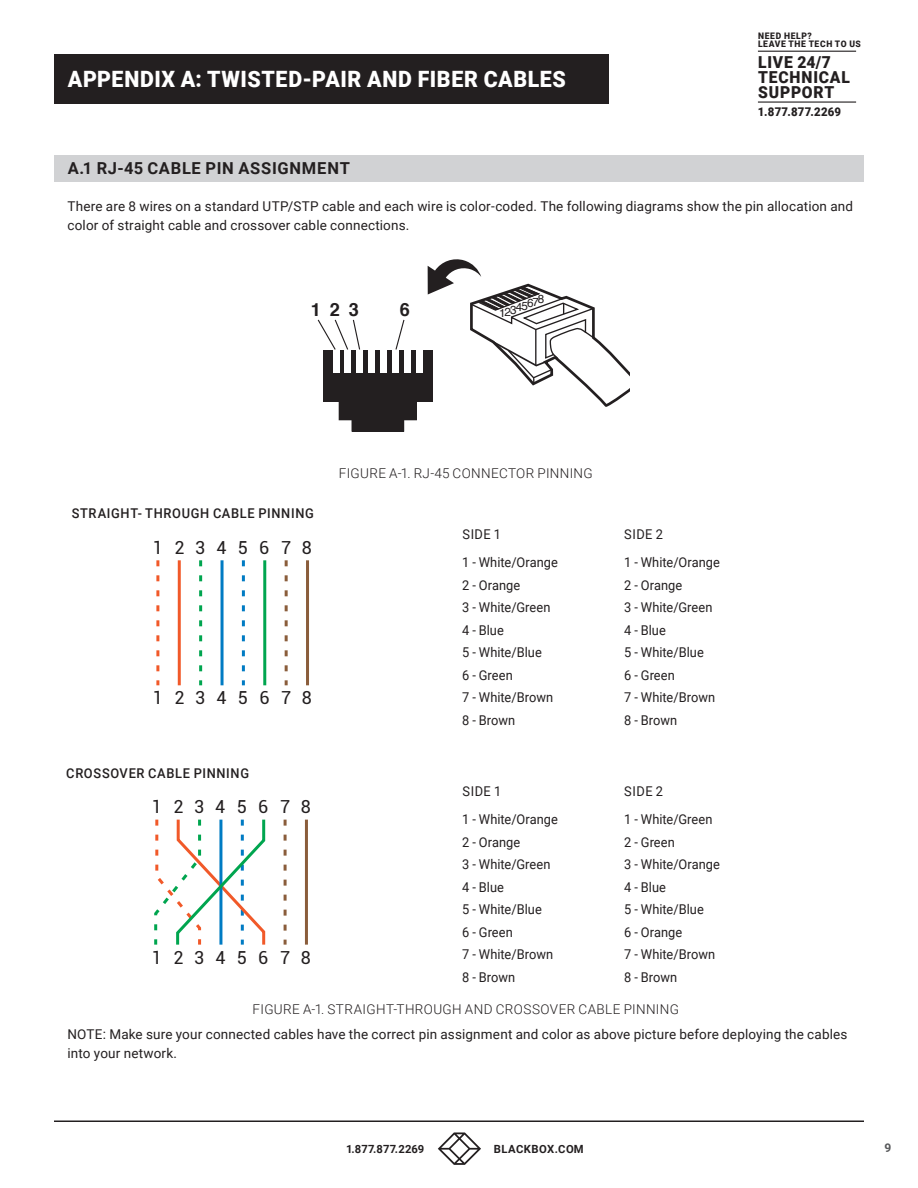
<style>
.page{position:relative;width:918px;height:1188px;background:#fff}
.page>*{position:absolute;margin:0;border:0;box-sizing:border-box;transform-origin:0 0}
.t1{font:900 22.5px "Roboto";letter-spacing:.03em;color:#fff;scale:.95 1}
.t2{font:700 18.15px "Helvetica";color:#231f20}
.t3{font:18px "Roboto";letter-spacing:.61em;color:#231f20}
.t4{font:700 16.5px "Roboto";letter-spacing:.045em;color:#231f20}
.t5{font:900 16.5px/15px "Roboto";letter-spacing:.05em;color:#231f20;scale:.95 1}
.t6{font:13.5px "Roboto";letter-spacing:.01em;color:#231f20;scale:.95 1}
.t7{font:13.5px/19.5px "Roboto";letter-spacing:.01em;color:#231f20}
.t8{font:300 13.5px "Roboto";letter-spacing:.025em;color:#231f20}
.t9{font:500 13.5px "Roboto";letter-spacing:.05em;color:#231f20;scale:.95 1}
.t10{font:900 12px "Roboto";letter-spacing:.02em;color:#231f20;scale:.95 1}
.t11{font:700 12px "Roboto";color:#57585a}
.t12{font:11.7px "Helvetica";letter-spacing:-.085em;color:#231f20}
.t13{font:700 11.25px "Roboto";letter-spacing:.02em;color:#231f20}
.t14{font:700 11.25px "Roboto";letter-spacing:.045em;color:#231f20}
.t15{font:900 9px/8.6px "Roboto";letter-spacing:.08em;color:#231f20;scale:.95 1}
</style>
<div class="page">
<hr style="left:54px;top:1120px;width:810px;height:2px;background:#231f20">
<hr style="left:758px;top:51px;width:98px;height:1px;background:#231f20">
<hr style="left:758px;top:101px;width:98px;height:2px;background:#231f20">
<svg style="left:438px;top:1132px;width:43px;height:33px"></svg>
<div style="left:54px;top:54px;width:554px;height:50px;background:#231f20"></div>
<div style="left:54px;top:155px;width:810px;height:27px;background:#d1d2d4"></div>
<div style="left:339px;top:385px;width:77px;height:35px;background:#231f20"></div>
<div style="left:339px;top:385px;width:78px;height:35px;border:1px solid #231f20"></div>
<div style="left:352px;top:417px;width:52px;height:14px;background:#231f20"></div>
<div style="left:323px;top:351px;width:109px;height:51px;background:#231f20"></div>
<div style="left:333px;top:350px;width:6px;height:22px;background:#fff"></div>
<div style="left:345px;top:350px;width:6px;height:22px;background:#fff"></div>
<div style="left:357px;top:350px;width:6px;height:22px;background:#fff"></div>
<div style="left:369px;top:350px;width:6px;height:22px;background:#fff"></div>
<div style="left:381px;top:350px;width:6px;height:22px;background:#fff"></div>
<div style="left:393px;top:350px;width:6px;height:22px;background:#fff"></div>
<div style="left:405px;top:350px;width:6px;height:22px;background:#fff"></div>
<div style="left:416px;top:350px;width:7px;height:22px;background:#fff"></div>
<svg style="left:317px;top:319px;width:88px;height:32px"></svg>
<svg style="left:428px;top:259px;width:201px;height:148px"></svg>
<svg style="left:156px;top:560px;width:3px;height:125px"></svg>
<svg style="left:199px;top:560px;width:3px;height:125px"></svg>
<svg style="left:242px;top:560px;width:3px;height:125px"></svg>
<svg style="left:285px;top:560px;width:3px;height:125px"></svg>
<hr style="left:178px;top:560px;width:3px;height:125px;background:#f15929">
<hr style="left:221px;top:560px;width:3px;height:125px;background:#007bc3">
<hr style="left:263px;top:560px;width:3px;height:125px;background:#00a54f">
<hr style="left:306px;top:560px;width:3px;height:125px;background:#8a5d3b">
<svg style="left:284px;top:820px;width:3px;height:125px"></svg>
<svg style="left:154px;top:819px;width:112px;height:126px"></svg>
<hr style="left:305px;top:820px;width:3px;height:125px;background:#8a5d3b">
<h1 class="t1" style="left:68px;top:64px;width:526px">APPENDIX A: TWISTED-PAIR AND FIBER CABLES</h1>
<p class="t15" style="left:758px;top:31px;width:110px">NEED HELP?<br>LEAVE THE TECH TO US</p>
<p class="t5" style="left:758px;top:54px;width:98px">LIVE 24/7<br>TECHNICAL<br>SUPPORT</p>
<p class="t10" style="left:758px;top:103px;width:89px">1.877.877.2269</p>
<p class="t4" style="left:68px;top:157px;width:284px">A.1 RJ-45 CABLE PIN ASSIGNMENT</p>
<p class="t7" style="left:68px;top:196px;width:787px">There are 8 wires on a standard UTP/STP cable and each wire is color-coded. The following diagrams show the pin allocation and color of straight cable and crossover cable connections.</p>
<h2 class="t2" style="left:311px;top:295px;width:49px">1 2 3</h2>
<h2 class="t2" style="left:400px;top:295px;width:12px">6</h2>
<p class="t12" style="left:499px;top:297px;width:46px">12345678</p>
<p class="t9" style="left:72px;top:504px;width:256px">STRAIGHT- THROUGH CABLE PINNING</p>
<h3 class="t3" style="left:153px;top:535px;width:161px">1 23456 78</h3>
<h3 class="t3" style="left:153px;top:685px;width:161px">1 23456 78</h3>
<p class="t9" style="left:66px;top:764px;width:194px">CROSSOVER CABLE PINNING</p>
<h3 class="t3" style="left:152px;top:794px;width:161px">1 23456 78</h3>
<h3 class="t3" style="left:152px;top:945px;width:161px">1 23456 78</h3>
<p class="t8" style="left:339px;top:464px;width:255px">FIGURE A-1. RJ-45 CONNECTOR PINNING</p>
<p class="t6" style="left:462px;top:525px;width:42px">SIDE 1</p>
<p class="t6" style="left:624px;top:525px;width:42px">SIDE 2</p>
<p class="t6" style="left:462px;top:553px;width:102px">1 - White/Orange</p>
<p class="t6" style="left:624px;top:553px;width:102px">1 - White/Orange</p>
<p class="t6" style="left:462px;top:575px;width:63px">2 - Orange</p>
<p class="t6" style="left:624px;top:575px;width:63px">2 - Orange</p>
<p class="t6" style="left:462px;top:598px;width:94px">3 - White/Green</p>
<p class="t6" style="left:624px;top:598px;width:94px">3 - White/Green</p>
<p class="t6" style="left:462px;top:620px;width:45px">4 - Blue</p>
<p class="t6" style="left:624px;top:620px;width:45px">4 - Blue</p>
<p class="t6" style="left:462px;top:643px;width:85px">5 - White/Blue</p>
<p class="t6" style="left:624px;top:643px;width:85px">5 - White/Blue</p>
<p class="t6" style="left:462px;top:665px;width:55px">6 - Green</p>
<p class="t6" style="left:624px;top:665px;width:55px">6 - Green</p>
<p class="t6" style="left:462px;top:688px;width:97px">7 - White/Brown</p>
<p class="t6" style="left:624px;top:688px;width:97px">7 - White/Brown</p>
<p class="t6" style="left:462px;top:711px;width:57px">8 - Brown</p>
<p class="t6" style="left:624px;top:711px;width:57px">8 - Brown</p>
<p class="t6" style="left:462px;top:782px;width:42px">SIDE 1</p>
<p class="t6" style="left:624px;top:782px;width:42px">SIDE 2</p>
<p class="t6" style="left:462px;top:810px;width:102px">1 - White/Orange</p>
<p class="t6" style="left:624px;top:810px;width:94px">1 - White/Green</p>
<p class="t6" style="left:462px;top:833px;width:63px">2 - Orange</p>
<p class="t6" style="left:624px;top:833px;width:55px">2 - Green</p>
<p class="t6" style="left:462px;top:855px;width:94px">3 - White/Green</p>
<p class="t6" style="left:624px;top:855px;width:102px">3 - White/Orange</p>
<p class="t6" style="left:462px;top:878px;width:45px">4 - Blue</p>
<p class="t6" style="left:624px;top:878px;width:45px">4 - Blue</p>
<p class="t6" style="left:462px;top:900px;width:85px">5 - White/Blue</p>
<p class="t6" style="left:624px;top:900px;width:85px">5 - White/Blue</p>
<p class="t6" style="left:462px;top:923px;width:55px">6 - Green</p>
<p class="t6" style="left:624px;top:923px;width:63px">6 - Orange</p>
<p class="t6" style="left:462px;top:945px;width:97px">7 - White/Brown</p>
<p class="t6" style="left:624px;top:945px;width:97px">7 - White/Brown</p>
<p class="t6" style="left:462px;top:968px;width:57px">8 - Brown</p>
<p class="t6" style="left:624px;top:968px;width:57px">8 - Brown</p>
<p class="t8" style="left:253px;top:1000px;width:428px">FIGURE A-1. STRAIGHT-THROUGH AND CROSSOVER CABLE PINNING</p>
<p class="t7" style="left:68px;top:1024px;width:781px">NOTE: Make sure your connected cables have the correct pin assignment and color as above picture before deploying the cables into your network.</p>
<p class="t13" style="left:346px;top:1141px;width:80px">1.877.877.2269</p>
<p class="t14" style="left:494px;top:1141px;width:91px">BLACKBOX.COM</p>
<p class="t11" style="left:885px;top:1139px;width:8px">9</p>
</div>
